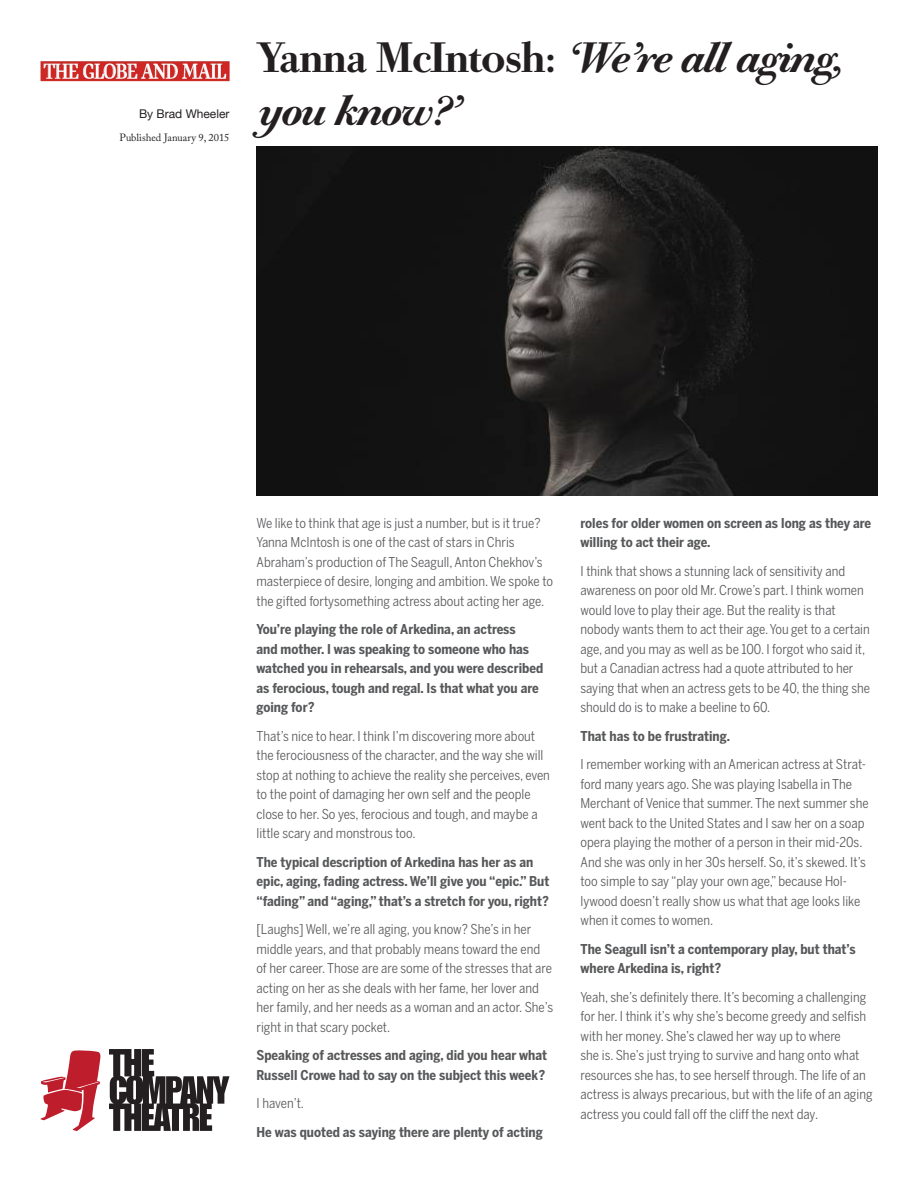
<style>
.page{position:relative;width:918px;height:1188px;background:#fff}
.page>*{position:absolute;margin:0;border:0;box-sizing:border-box;transform-origin:0 0}
.t1{font:italic 500 42px/52.5px "Bodoni Old Face BE";letter-spacing:-.025em;color:#231f20}
.Paragraph_Style_1{font:13.5px/19.5px "Benton Sans Cond";color:#57585a}
.Paragraph_Style_1-2{font:700 13.5px/19.5px "Benton Sans Cond";color:#57585a}
.t2{font:12px "Helvetica Neue";color:#231f20}
.t3{font:10.5px "Adobe Caslon Pro";color:#231f20}
.s1{font-style:normal}
</style>
<div class="page">
<svg style="left:109px;top:1049px;width:121px;height:82px"></svg>
<svg style="left:40px;top:1050px;width:60px;height:81px"></svg>
<img style="left:40px;top:61px;width:190px;height:21px">
<img style="left:256px;top:146px;width:622px;height:350px">
<p class="t2" style="left:139px;top:105px;width:92px">By Brad Wheeler</p>
<p class="t3" style="left:120px;top:131px;width:111px">Published January 9, 2015</p>
<p class="t1" style="left:257px;top:33px;width:587px"><span class="s1">Yanna McIntosh:</span> ‘We’re all aging, you know?’</p>
<p class="Paragraph_Style_1" style="left:256px;top:513px;width:298px">We like to think that age is just a number, but is it true?<br>Yanna McIntosh is one of the cast of stars in Chris Abraham’s production of The Seagull, Anton Chekhov’s masterpiece of desire, longing and ambition. We spoke to the gifted fortysomething actress about acting her age.</p>
<p class="Paragraph_Style_1-2" style="left:256px;top:619px;width:288px">You’re playing the role of Arkedina, an actress<br>and mother. I was speaking to someone who has watched you in rehearsals, and you were described as ferocious, tough and regal. Is that what you are going for?</p>
<p class="Paragraph_Style_1" style="left:256px;top:726px;width:295px">That’s nice to hear. I think I’m discovering more about the ferociousness of the character, and the way she will stop at nothing to achieve the reality she perceives, even to the point of damaging her own self and the people close to her. So yes, ferocious and tough, and maybe a little scary and monstrous too.</p>
<p class="Paragraph_Style_1-2" style="left:256px;top:852px;width:294px">The typical description of Arkedina has her as an epic, aging, fading actress. We’ll give you “epic.” But “fading” and “aging,” that’s a stretch for you, right?</p>
<p class="Paragraph_Style_1" style="left:256px;top:920px;width:298px">[Laughs] Well, we’re all aging, you know? She’s in her middle years, and that probably means toward the end of her career. Those are are some of the stresses that are acting on her as she deals with her fame, her lover and her family, and her needs as a woman and an actor. She’s right in that scary pocket.</p>
<p class="Paragraph_Style_1-2" style="left:256px;top:1045px;width:292px">Speaking of actresses and aging, did you hear what<br>Russell Crowe had to say on the subject this week?</p>
<p class="Paragraph_Style_1" style="left:256px;top:1094px;width:49px">I haven’t.</p>
<p class="Paragraph_Style_1-2" style="left:256px;top:1122px;width:288px">He was quoted as saying there are plenty of acting</p>
<p class="Paragraph_Style_1-2" style="left:580px;top:513px;width:292px">roles for older women on screen as long as they are willing to act their age.</p>
<p class="Paragraph_Style_1" style="left:580px;top:561px;width:291px">I think that shows a stunning lack of sensitivity and awareness on poor old Mr. Crowe’s part. I think women would love to play their age. But the reality is that nobody wants them to act their age. You get to a certain age, and you may as well as be 100. I forgot who said it, but a Canadian actress had a quote attributed to her saying that when an actress gets to be 40, the thing she should do is to make a beeline to 60.</p>
<p class="Paragraph_Style_1-2" style="left:580px;top:726px;width:151px">That has to be frustrating.</p>
<p class="Paragraph_Style_1" style="left:580px;top:754px;width:290px">I remember working with an American actress at Strat&shy;ford many years ago. She was playing Isabella in The Merchant of Venice that summer. The next summer she went back to the United States and I saw her on a soap opera playing the mother of a person in their mid-20s.<br>And she was only in her 30s herself. So, it’s skewed. It’s too simple to say “play your own age,” because Hol&shy;lywood doesn’t really show us what that age looks like when it comes to women.</p>
<p class="Paragraph_Style_1-2" style="left:580px;top:939px;width:277px">The Seagull isn’t a contemporary play, but that’s where Arkedina is, right?</p>
<p class="Paragraph_Style_1" style="left:580px;top:987px;width:294px">Yeah, she’s definitely there. It’s becoming a challenging for her. I think it’s why she’s become greedy and selfish with her money. She’s clawed her way up to where<br>she is. She’s just trying to survive and hang onto what resources she has, to see herself through. The life of an actress is always precarious, but with the life of an aging actress you could fall off the cliff the next day.</p>
</div>
